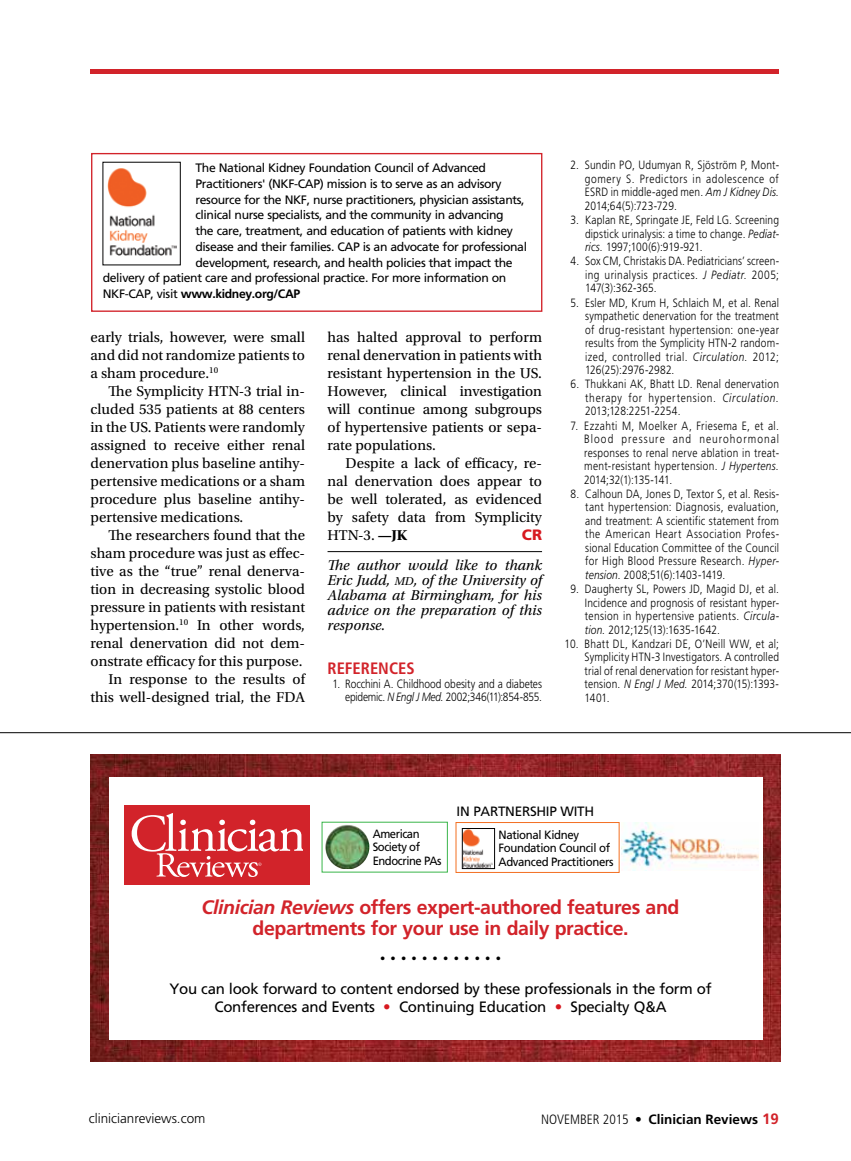
<style>
.page{position:relative;width:851px;height:1161px;background:#fff}
.page>*{position:absolute;margin:0;border:0;box-sizing:border-box;transform-origin:0 0}
.t1{font:700 19.5px/21px "Frutiger LT Std";letter-spacing:-.02em;color:#d2232a;text-align:center}
.t2{font:700 condensed 16.5px "Frutiger LT Std";color:#d2232a}
.t3{font:15px/18px "Utopia Std";color:#000;text-align:justify}
.t4{font:15px/18px "Frutiger LT Std";letter-spacing:-.02em;color:#000;text-align:center}
.t5{font:italic 15px/15px "Utopia Std";color:#000;text-align:justify}
.t6{font:900 15px "Frutiger LT Std";color:#d71920}
.t7{font:700 13.5px "Frutiger LT Std";color:#000}
.t8{font:300 13.5px "Frutiger LT Std";color:#000}
.t9{font:13.5px "Frutiger LT Std";letter-spacing:-.02em;color:#000}
.t10{font:12.15px "Frutiger LT Std";letter-spacing:-.03em;color:#000}
.t11{font:700 12.15px "Frutiger LT Std";letter-spacing:-.03em;color:#000}
.t12{font:300 12px/13.5px "Frutiger LT Std";letter-spacing:.02em;color:#000;text-align:justify;scale:.85 1}
.t13{font:300 12px/13.5px "Frutiger LT Std";letter-spacing:-.01em;color:#000;text-align:right;scale:.85 1}
.t14{font:12px/13.5px "Frutiger LT Std";letter-spacing:-.03em;color:#000;scale:.95 1}
.t15{font:12px/13.5px "Frutiger LT Std";letter-spacing:-.03em;color:#000;scale:.94 1}
.t16{font:10.5px "Frutiger LT Std";color:#000}
.s1{font-weight:400}
.s2{font-weight:700}
.s3{font-size:12px}
.s4{font-style:italic}
.s5{color:#d71920}
.s6{font-weight:300;font-stretch:condensed}
.s7{font-weight:400;font-stretch:condensed}
.s8{font-size:15px;color:#d2232a}
</style>
<div class="page">
<div style="left:90px;top:69px;width:689px;height:5px;background:#d2232a"></div>
<hr style="left:327px;top:551px;width:215px;height:1px;background:#000">
<div style="left:91px;top:153px;width:451px;height:159px;border:1px solid #d2232a"></div>
<img style="left:107px;top:168px;width:69px;height:88px">
<img style="left:90px;top:755px;width:690px;height:307px">
<div style="left:109px;top:777px;width:653px;height:262px;background:#fff"></div>
<div style="left:321px;top:822px;width:126px;height:50px;background:#fff;border:1px solid #39b54a"></div>
<img style="left:325px;top:825px;width:44px;height:44px">
<div style="left:455px;top:822px;width:164px;height:51px;background:#fff;border:1px solid #f36f21"></div>
<img style="left:464px;top:830px;width:28px;height:37px">
<div style="left:462px;top:828px;width:32px;height:41px;border:1px solid #000"></div>
<div style="left:124px;top:805px;width:185px;height:80px;background:#d2232a"></div>
<svg style="left:132px;top:813px;width:170px;height:64px"></svg>
<img style="left:621px;top:822px;width:137px;height:48px">
<hr style="left:0;top:732px;width:850px;height:1px;background:#000">
<p class="t10" style="left:195px;top:161px;width:292px">The National Kidney Foundation Council of Advanced</p>
<p class="t10" style="left:195px;top:176px;width:308px">Practitioners' (NKF-CAP) mission is to serve as an advisory</p>
<p class="t10" style="left:195px;top:192px;width:331px">resource for the NKF, nurse practitioners, physician assistants,</p>
<p class="t10" style="left:195px;top:208px;width:310px">clinical nurse specialists, and the community in advancing</p>
<p class="t10" style="left:195px;top:224px;width:319px">the care, treatment, and education of patients with kidney</p>
<p class="t10" style="left:195px;top:239px;width:333px">disease and their families. CAP is an advocate for professional</p>
<p class="t10" style="left:195px;top:255px;width:318px">development, research, and health policies that impact the</p>
<p class="t10" style="left:103px;top:271px;width:405px">delivery of patient care and professional practice. For more information on</p>
<p class="t11" style="left:103px;top:287px;width:199px"><span class="s1">NKF-CAP, visit</span> www.kidney.org/CAP</p>
<p class="t3" style="left:90px;top:328px;width:216px">early trials, however, were small and did not randomize patients to a sham procedure.<sup>10</sup></p>
<p class="t3" style="left:90px;top:382px;width:216px;text-indent:18px">The Symplicity HTN-3 trial in&shy;cluded 535 patients at 88 centers in the US. Patients were randomly assigned to receive either renal denervation plus baseline antihy&shy;pertensive medications or a sham procedure plus baseline antihy&shy;pertensive medications.</p>
<p class="t3" style="left:90px;top:526px;width:216px;text-align:right">The researchers found that the sham procedure was just as effec&shy;tive as the “true” renal denerva&shy;tion in decreasing systolic blood pressure in patients with resistant hypertension.<sup>10</sup> In other words, renal denervation did not dem&shy;onstrate efficacy for this purpose.<br>In response to the results of this well-designed trial, the FDA</p>
<p class="t3" style="left:327px;top:328px;width:216px">has halted approval to perform renal denervation in patients with resistant hypertension in the US.<br>However, clinical investigation will continue among subgroups of hypertensive patients or sepa&shy;rate populations.</p>
<p class="t3" style="left:327px;top:454px;width:216px;text-indent:18px">Despite a lack of efficacy, re&shy;nal denervation does appear to be well tolerated, as evidenced by safety data from Symplicity HTN-3. <span class="s2">—JK</span></p>
<p class="t6" style="left:522px;top:526px;width:22px">CR</p>
<p class="t5" style="left:327px;top:558px;width:216px">The author would like to thank Eric Judd, <span class="s3">MD</span>, of the University of Alabama at Birmingham, for his advice on the preparation of this response.</p>
<h2 class="t2" style="left:327px;top:659px;width:89px">REFERENCES</h2>
<p class="t13" style="left:332px;top:677px;width:248px">1. Rocchini A. Childhood obesity and a diabetes epidemic. <span class="s4">N Engl J Med.</span> 2002;346(11):854-855.</p>
<p class="t12" style="left:585px;top:159px;width:230px;text-indent:-14px">2. Sundin PO, Udumyan R, Sjöström P, Mont&shy;gomery S. Predictors in adolescence of ESRD in middle-aged men. <span class="s4">Am J Kidney Dis.<br></span>2014;64(5):723-729.</p>
<p class="t12" style="left:585px;top:213px;width:230px;text-indent:-15px">3. Kaplan RE, Springate JE, Feld LG. Screening dipstick urinalysis: a time to change. <span class="s4">Pediat&shy;rics.</span> 1997;100(6):919-921.</p>
<p class="t12" style="left:585px;top:255px;width:230px;text-indent:-15px">4. Sox CM, Christakis DA. Pediatricians’ screen&shy;ing urinalysis practices. <span class="s4">J Pediatr.</span> 2005; 147(3):362-365.</p>
<p class="t12" style="left:585px;top:296px;width:230px;text-indent:-15px">5. Esler MD, Krum H, Schlaich M, et al. Renal sympathetic denervation for the treatment of drug-resistant hypertension: one-year results from the Symplicity HTN-2 random&shy;ized, controlled trial. <span class="s4">Circulation.</span> 2012; 126(25):2976-2982.</p>
<p class="t12" style="left:585px;top:378px;width:229px;text-indent:-15px">6. Thukkani AK, Bhatt LD. Renal denervation therapy for hypertension. <span class="s4">Circulation.<br></span>2013;128:2251-2254.</p>
<p class="t12" style="left:584px;top:419px;width:231px;text-indent:-14px">7. Ezzahti M, Moelker A, Friesema E, et al.<br>Blood pressure and neurohormonal responses to renal nerve ablation in treat&shy;ment-resistant hypertension. <span class="s4">J Hypertens.<br></span>2014;32(1):135-141.</p>
<p class="t12" style="left:585px;top:487px;width:229px;text-indent:-15px">8. Calhoun DA, Jones D, Textor S, et al. Resis&shy;tant hypertension: Diagnosis, evaluation, and treatment: A scientific statement from the American Heart Association Profes&shy;sional Education Committee of the Council for High Blood Pressure Research. <span class="s4">Hyper&shy;tension.</span> 2008;51(6):1403-1419.</p>
<p class="t12" style="left:585px;top:582px;width:230px;text-indent:-14px">9. Daugherty SL, Powers JD, Magid DJ, et al.<br>Incidence and prognosis of resistant hyper&shy;tension in hypertensive patients. <span class="s4">Circula&shy;tion.</span> 2012;125(13):1635-1642.</p>
<p class="t12" style="left:584px;top:637px;width:230px;text-indent:-20px">10. Bhatt DL, Kandzari DE, O’Neill WW, et al; Symplicity HTN-3 Investigators. A controlled trial of renal denervation for resistant hyper&shy;tension. <span class="s4">N Engl J Med.</span> 2014;370(15):1393- 1401.</p>
<p class="t9" style="left:456px;top:803px;width:139px">IN PARTNERSHIP WITH</p>
<p class="t15" style="left:372px;top:827px;width:75px">American<br>Society of<br>Endocrine PAs</p>
<p class="t14" style="left:498px;top:828px;width:123px">National Kidney<br>Foundation Council of<br>Advanced Practitioners</p>
<h1 class="t1" style="left:201px;top:897px;width:479px"><span class="s4">Clinician Reviews</span> offers expert-authored features and departments for your use in daily practice.</h1>
<p class="t16" style="left:380px;top:953px;width:122px">••••••••••••</p>
<p class="t4" style="left:169px;top:980px;width:543px">You can look forward to content endorsed by these professionals in the form of<br>Conferences and Events <span class="s5">•</span> Continuing Education <span class="s5">•</span> Specialty Q&amp;A</p>
<p class="t8" style="left:89px;top:1111px;width:118px">clinicianreviews.com</p>
<p class="t7" style="left:541px;top:1112px;width:239px"><span class="s6">NOVEMBER 2015</span> <span class="s7">•</span> Clinician Reviews <span class="s8">19</span></p>
</div>
